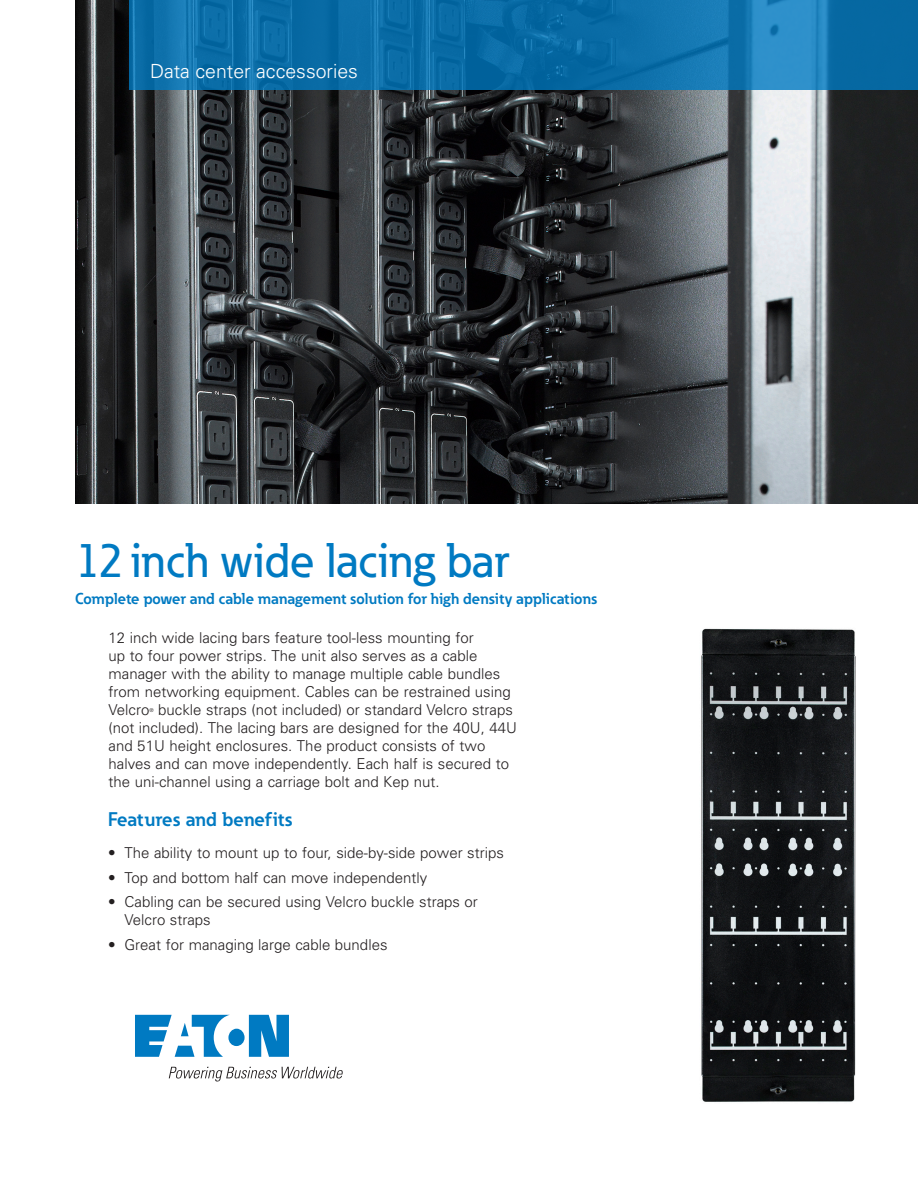
<style>
.page{position:relative;width:918px;height:1188px;background:#fff}
.page>*{position:absolute;margin:0;border:0;box-sizing:border-box;transform-origin:0 0}
._01_Headline___ADJ_C{font:500 48px "Eaton";color:#007ac2}
._00_Product__Line_2{font:300 19.5px "Univers";color:#fff}
._01_Overview__11_pt{font:700 19.5px "Eaton";color:#007ac2}
._01_Headline___ADJ_C-2{font:700 15.6px "Eaton";color:#007ac2}
._01_Overview__11_pt-2{font:300 15px/18px "Univers";color:#231f20}
._01_Overview__11_pt-3{font:300 5.25px "Univers";color:#231f20}
</style>
<div class="page">
<img style="left:75px;top:0;width:843px;height:504px">
<img style="left:701px;top:628px;width:155px;height:474px">
<svg style="left:129px;top:0;width:789px;height:90px;fill:#0a6da7"></svg>
<svg style="left:135px;top:1015px;width:154px;height:42px"></svg>
<svg style="left:169px;top:1067px;width:174px;height:14px"></svg>
<p class="_00_Product__Line_2" style="left:150px;top:59px;width:210px">Data center accessories</p>
<p class="_01_Headline___ADJ_C" style="left:75px;top:531px;width:436px">12 inch wide lacing bar</p>
<p class="_01_Headline___ADJ_C-2" style="left:75px;top:588px;width:524px">Complete power and cable management solution for high density applications</p>
<p class="_01_Overview__11_pt-2" style="left:109px;top:629px;width:404px">12 inch wide lacing bars feature tool-less mounting for<br>up to four power strips. The unit also serves as a cable manager with the ability to manage multiple cable bundles from networking equipment. Cables can be restrained using Velcro</p>
<p class="_01_Overview__11_pt-2" style="left:109px;top:701px;width:410px;text-indent:50px">buckle straps (not included) or standard Velcro straps (not included). The lacing bars are designed for the 40U, 44U and 51U height enclosures. The product consists of two halves and can move independently. Each half is secured to the uni-channel using a carriage bolt and Kep nut.</p>
<p class="_01_Overview__11_pt-3" style="left:149px;top:707px;width:6px">®</p>
<p class="_01_Overview__11_pt" style="left:108px;top:807px;width:186px">Features and benefits</p>
<p class="_01_Overview__11_pt-2" style="left:108px;top:844px;width:397px">• The ability to mount up to four, side-by-side power strips</p>
<p class="_01_Overview__11_pt-2" style="left:108px;top:868px;width:321px">• Top and bottom half can move independently</p>
<p class="_01_Overview__11_pt-2" style="left:124px;top:893px;width:355px;text-indent:-16px">• Cabling can be secured using Velcro buckle straps or<br>Velcro straps</p>
<p class="_01_Overview__11_pt-2" style="left:108px;top:936px;width:281px">• Great for managing large cable bundles</p>
</div>
